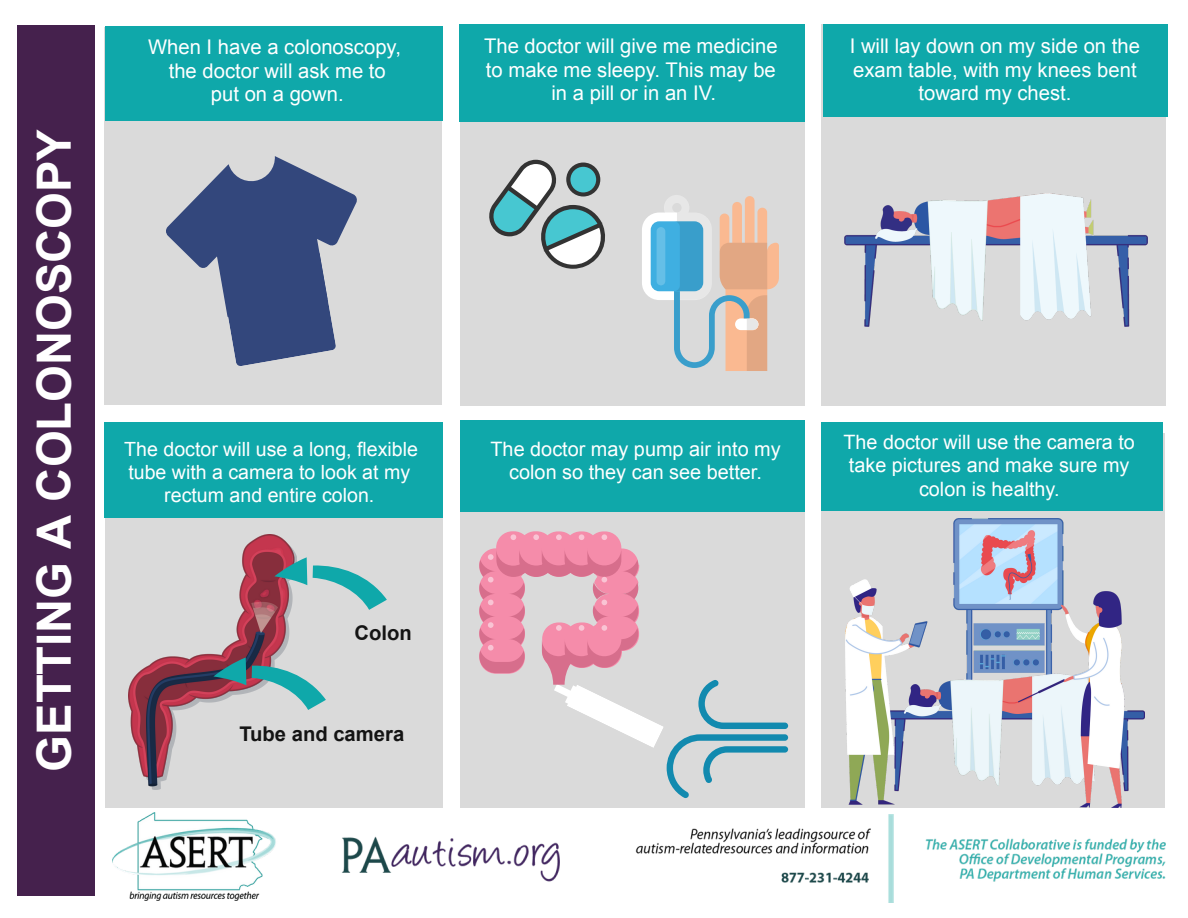
<style>
.page{position:relative;width:1188px;height:918px;background:#fff}
.page>*{position:absolute;margin:0;border:0;box-sizing:border-box;transform-origin:0 0}
.t1{font:700 47.25px "Arial";color:#fff}
.t2{font:20.25px/23.7px "Arial";color:#fff;text-align:center}
.t3{font:700 20.25px "Arial";color:#141414}
.t4{font:19.8px/23.1px "Arial";color:#fff;text-align:center}
.t5{font:19.65px/22.8px "Arial";color:#fff;text-align:center}
</style>
<div class="page">
<div style="left:105px;top:428px;width:337px;height:380px;background:#dadada"></div>
<div style="left:460px;top:25px;width:344px;height:381px;background:#dadada"></div>
<div style="left:822px;top:433px;width:343px;height:375px;background:#dadada"></div>
<div style="left:460px;top:421px;width:344px;height:387px;background:#dadada"></div>
<div style="left:821px;top:25px;width:344px;height:381px;background:#dadada"></div>
<div style="left:823px;top:25px;width:344px;height:92px;background:#0fa8aa"></div>
<div style="left:460px;top:24px;width:345px;height:97px;background:#0fa8aa"></div>
<div style="left:17px;top:25px;width:77px;height:871px;background:#45214d"></div>
<div style="left:104px;top:27px;width:338px;height:378px;background:#dadada"></div>
<div style="left:104px;top:422px;width:339px;height:95px;background:#0fa8aa"></div>
<div style="left:105px;top:26px;width:337px;height:94px;background:#0fa8aa"></div>
<div style="left:461px;top:421px;width:344px;height:91px;background:#0fa8aa"></div>
<div style="left:821px;top:422px;width:342px;height:89px;background:#0fa8aa"></div>
<img style="left:113px;top:812px;width:1052px;height:90px">
<svg style="left:166px;top:156px;width:191px;height:210px"></svg>
<svg style="left:489px;top:160px;width:116px;height:109px"></svg>
<img style="left:128px;top:534px;width:169px;height:256px">
<img style="left:845px;top:194px;width:302px;height:132px">
<svg style="left:642px;top:195px;width:137px;height:176px"></svg>
<svg style="left:274px;top:557px;width:33px;height:28px"></svg>
<svg style="left:313px;top:565px;width:74px;height:45px"></svg>
<svg style="left:213px;top:657px;width:33px;height:28px"></svg>
<svg style="left:252px;top:665px;width:74px;height:45px"></svg>
<svg style="left:479px;top:531px;width:309px;height:267px"></svg>
<img style="left:845px;top:519px;width:300px;height:289px">
<h1 class="t1" style="left:28px;top:772px;width:644px;rotate:-90deg">GETTING A COLONOSCOPY</h1>
<p class="t2" style="left:148px;top:35px;width:254px">When I have a colonoscopy, the doctor will ask me to<br>put on a gown.</p>
<p class="t2" style="left:484px;top:34px;width:295px">The doctor will give me medicine to make me sleepy. This may be in a pill or in an IV.</p>
<p class="t2" style="left:850px;top:34px;width:292px">I will lay down on my side on the exam table, with my knees bent toward my chest.</p>
<p class="t5" style="left:124px;top:438px;width:295px">The doctor will use a long, flexible tube with a camera to look at my rectum and entire colon.</p>
<p class="t4" style="left:491px;top:438px;width:292px">The doctor may pump air into my colon so they can see better.</p>
<p class="t3" style="left:354px;top:622px;width:59px">Colon</p>
<p class="t3" style="left:239px;top:723px;width:166px">Tube and camera</p>
<p class="t4" style="left:843px;top:431px;width:293px">The doctor will use the camera to take pictures and make sure my colon is healthy.</p>
</div>
